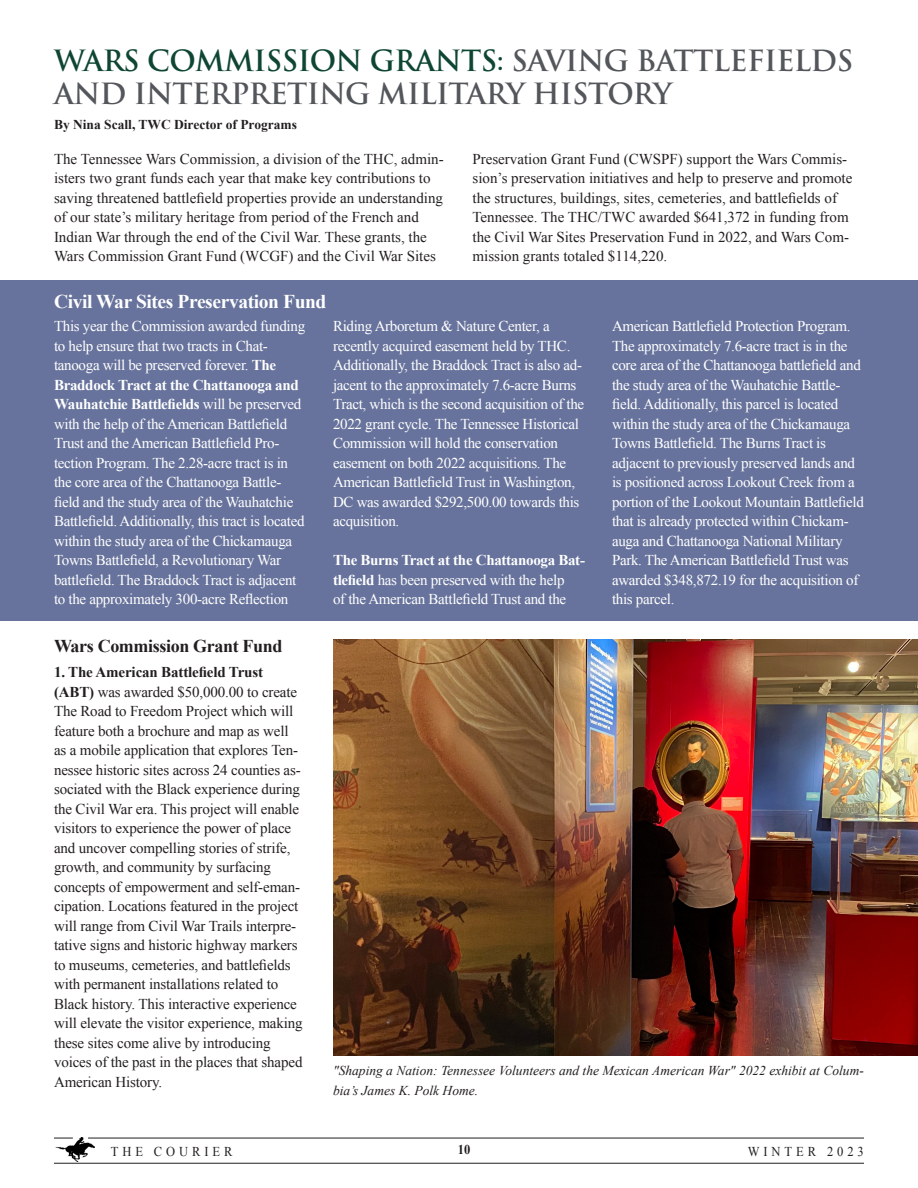
<style>
.page{position:relative;width:918px;height:1188px;background:#fff}
.page>*{position:absolute;margin:0;border:0;box-sizing:border-box;transform-origin:0 0}
.By_Line{font:700 28.5px/33px "Trajan Pro";letter-spacing:-.02em;color:#53565a}
.Normal_wrd_5{font:700 19.5px "Times New Roman";letter-spacing:-.02em;color:#fff}
.Normal_wrd_5-2{font:700 18px "Times New Roman";letter-spacing:-.02em;color:#231f20}
.Normal_wrd_5-3{font:15px/19.5px "Times New Roman";letter-spacing:-.02em;color:#fff}
.Normal_wrd_5-4{font:15px/19.5px "Times New Roman";letter-spacing:-.01em;color:#231f20}
.Body_Text{font:italic 13.5px/19.5px "Times New Roman";color:#231f20}
.By_Line-2{font:700 13.5px "Times New Roman";color:#231f20}
.t1{font:13.5px "Times New Roman";letter-spacing:.31em;color:#231f20;scale:.93 1}
.By_Line-3{font:700 13.5px "Times New Roman";color:#231f20;scale:.93 1}
.s1{color:#0e4633}
.s2{font-weight:700}
</style>
<div class="page">
<img style="left:56px;top:1137px;width:38px;height:25px">
<hr style="left:54px;top:1163px;width:810px;height:1px;background:#231f20">
<hr style="left:88px;top:1138px;width:776px;height:1px;background:#231f20">
<svg style="left:54px;top:1138px;width:19px;height:1px"></svg>
<div style="left:0;top:281px;width:918px;height:340px;background:#67739c"></div>
<img style="left:333px;top:639px;width:585px;height:416px">
<p class="By_Line" style="left:54px;top:44px;width:801px"><span class="s1">WARS COMMISSION GRANTS:</span> SAVING BATTLEFIELDS<br>AND INTERPRETING MILITARY HISTORY</p>
<p class="By_Line-2" style="left:54px;top:115px;width:245px">By Nina Scall, TWC Director of Programs</p>
<p class="Normal_wrd_5-4" style="left:54px;top:149px;width:391px">The Tennessee Wars Commission, a division of the THC, admin&shy;isters two grant funds each year that make key contributions to saving threatened battlefield properties provide an understanding of our state’s military heritage from period of the French and Indian War through the end of the Civil War. These grants, the Wars Commission Grant Fund (WCGF) and the Civil War Sites</p>
<p class="Normal_wrd_5-4" style="left:472px;top:149px;width:381px">Preservation Grant Fund (CWSPF) support the Wars Commis&shy;sion’s preservation initiatives and help to preserve and promote the structures, buildings, sites, cemeteries, and battlefields of Tennessee. The THC/TWC awarded $641,372 in funding from the Civil War Sites Preservation Fund in 2022, and Wars Com&shy;mission grants totaled $114,220.</p>
<p class="Normal_wrd_5" style="left:54px;top:288px;width:274px">Civil War Sites Preservation Fund</p>
<p class="Normal_wrd_5-3" style="left:54px;top:316px;width:253px">This year the Commission awarded funding to help ensure that two tracts in Chat&shy;tanooga will be preserved forever. <span class="s2">The Braddock Tract at the Chattanooga and Wauhatchie Battlefields</span> will be preserved with the help of the American Battlefield Trust and the American Battlefield Pro&shy;tection Program. The 2.28-acre tract is in the core area of the Chattanooga Battle&shy;field and the study area of the Wauhatchie Battlefield. Additionally, this tract is located within the study area of the Chickamauga Towns Battlefield, a Revolutionary War battlefield. The Braddock Tract is adjacent to the approximately 300-acre Reflection</p>
<p class="Normal_wrd_5-3" style="left:333px;top:316px;width:253px">Riding Arboretum &amp; Nature Center, a recently acquired easement held by THC.<br>Additionally, the Braddock Tract is also ad&shy;jacent to the approximately 7.6-acre Burns Tract, which is the second acquisition of the 2022 grant cycle. The Tennessee Historical Commission will hold the conservation easement on both 2022 acquisitions. The American Battlefield Trust in Washington, DC was awarded $292,500.00 towards this acquisition.</p>
<p class="Normal_wrd_5-3" style="left:333px;top:550px;width:253px"><span class="s2">The Burns Tract at the Chattanooga Bat&shy;tlefield</span> has been preserved with the help<br>of the American Battlefield Trust and the</p>
<p class="Normal_wrd_5-2" style="left:54px;top:633px;width:230px">Wars Commission Grant Fund</p>
<p class="Normal_wrd_5-3" style="left:612px;top:316px;width:254px">American Battlefield Protection Program.<br>The approximately 7.6-acre tract is in the core area of the Chattanooga battlefield and the study area of the Wauhatchie Battle&shy;field. Additionally, this parcel is located within the study area of the Chickamauga Towns Battlefield. The Burns Tract is adjacent to previously preserved lands and is positioned across Lookout Creek from a portion of the Lookout Mountain Battlefield that is already protected within Chickam&shy;auga and Chattanooga National Military Park. The American Battlefield Trust was awarded $348,872.19 for the acquisition of this parcel.</p>
<p class="Normal_wrd_5-4" style="left:54px;top:662px;width:250px"><span class="s2">1. The American Battlefield Trust (ABT)</span> was awarded $50,000.00 to create The Road to Freedom Project which will feature both a brochure and map as well as a mobile application that explores Ten&shy;nessee historic sites across 24 counties as&shy;sociated with the Black experience during the Civil War era. This project will enable visitors to experience the power of place and uncover compelling stories of strife, growth, and community by surfacing concepts of empowerment and self-eman&shy;cipation. Locations featured in the project will range from Civil War Trails interpre&shy;tative signs and historic highway markers to museums, cemeteries, and battlefields with permanent installations related to Black history. This interactive experience will elevate the visitor experience, making these sites come alive by introducing voices of the past in the places that shaped American History.</p>
<p class="Body_Text" style="left:333px;top:1060px;width:532px">"Shaping a Nation: Tennessee Volunteers and the Mexican American War" 2022 exhibit at Colum&shy;bia’s James K. Polk Home.</p>
<p class="t1" style="left:111px;top:1142px;width:132px">THE COURIER</p>
<p class="By_Line-3" style="left:458px;top:1140px;width:15px">10</p>
<p class="t1" style="left:748px;top:1142px;width:126px">WINTER 2023</p>
</div>
